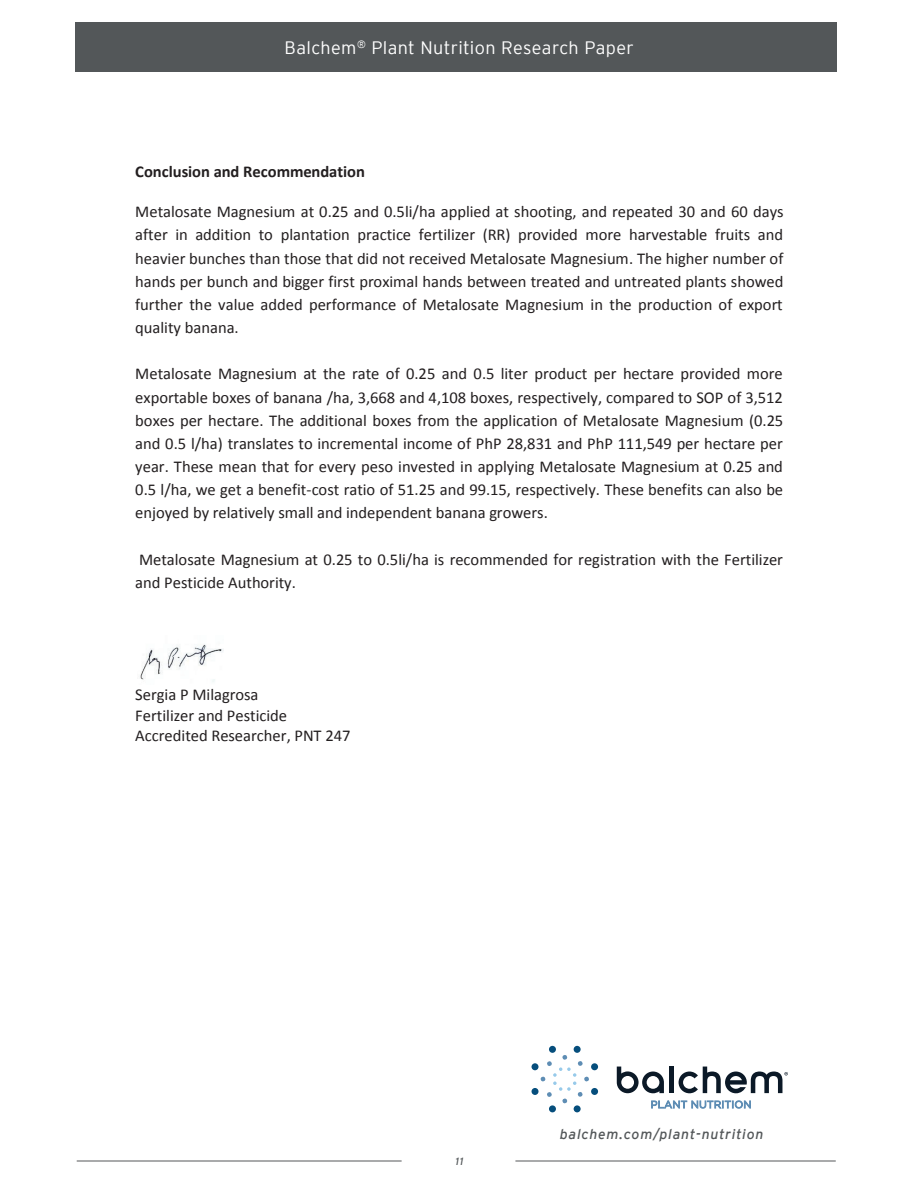
<style>
.page{position:relative;width:918px;height:1188px;background:#fff}
.page>*{position:absolute;margin:0;border:0;box-sizing:border-box;transform-origin:0 0}
.t1{font:300 18px "Interstate";letter-spacing:.02em;color:#fff}
.t2{font:16.5px/23.1px "Calibri";color:#231f20;text-align:justify}
.t3{font:700 16.5px "Calibri";letter-spacing:-.005em;color:#231f20}
.t4{font:italic 13.95px "Interstate";letter-spacing:.055em;color:#535759}
.t5{font:italic 10.5px "Interstate";color:#535759}
</style>
<div class="page">
<img style="left:140px;top:644px;width:84px;height:38px">
<div style="left:76px;top:22px;width:761px;height:50px;background:#535759"></div>
<hr style="left:515px;top:1161px;width:321px;height:1px;background:#555759">
<hr style="left:77px;top:1161px;width:325px;height:1px;background:#555759">
<svg style="left:651px;top:1100px;width:100px;height:9px"></svg>
<svg style="left:532px;top:1046px;width:66px;height:66px"></svg>
<svg style="left:617px;top:1067px;width:47px;height:26px"></svg>
<hr style="left:670px;top:1067px;width:4px;height:26px;background:#0b1927">
<svg style="left:679px;top:1067px;width:109px;height:26px"></svg>
<p class="t1" style="left:285px;top:38px;width:351px">Balchem<sup>®</sup> Plant Nutrition Research Paper</p>
<p class="t3" style="left:135px;top:161px;width:231px">Conclusion and Recommendation</p>
<p class="t2" style="left:135px;top:200px;width:650px">Metalosate Magnesium at 0.25 and 0.5li/ha applied at shooting, and repeated 30 and 60 days after in addition to plantation practice fertilizer (RR) provided more harvestable fruits and heavier bunches than those that did not received Metalosate Magnesium. The higher number of hands per bunch and bigger first proximal hands between treated and untreated plants showed further the value added performance of Metalosate Magnesium in the production of export quality banana.</p>
<p class="t2" style="left:135px;top:363px;width:650px">Metalosate Magnesium at the rate of 0.25 and 0.5 liter product per hectare provided more exportable boxes of banana /ha, 3,668 and 4,108 boxes, respectively, compared to SOP of 3,512 boxes per hectare. The additional boxes from the application of Metalosate Magnesium (0.25 and 0.5 l/ha) translates to incremental income of PhP 28,831 and PhP 111,549 per hectare per year. These mean that for every peso invested in applying Metalosate Magnesium at 0.25 and 0.5 l/ha, we get a benefit-cost ratio of 51.25 and 99.15, respectively. These benefits can also be enjoyed by relatively small and independent banana growers.</p>
<p class="t2" style="left:135px;top:548px;width:649px">Metalosate Magnesium at 0.25 to 0.5li/ha is recommended for registration with the Fertilizer and Pesticide Authority.</p>
<p class="t2" style="left:135px;top:685px;width:217px;line-height:20.1px;text-align:left">Sergia P Milagrosa<br>Fertilizer and Pesticide<br>Accredited Researcher, PNT 247</p>
<p class="t5" style="left:456px;top:1155px;width:9px">11</p>
<p class="t4" style="left:560px;top:1126px;width:205px">balchem.com/plant-nutrition</p>
</div>
